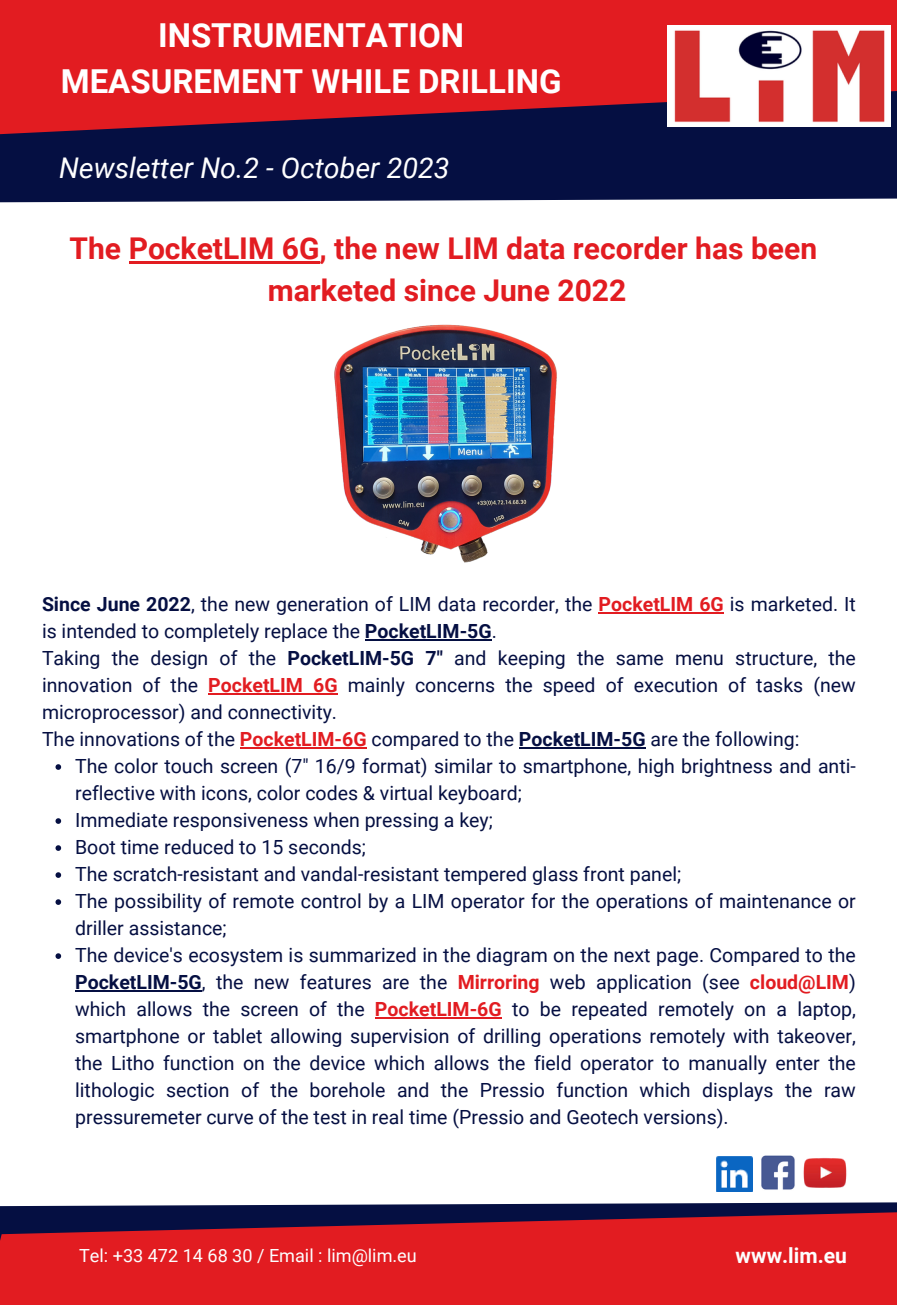
<style>
.page{position:relative;width:897px;height:1305px;background:#fff}
.page>*{position:absolute;margin:0;border:0;box-sizing:border-box;transform-origin:0 0}
.t1{font:700 33px "Roboto";color:#fff}
.t2{font:700 30px "Roboto";color:#e21c21}
.t3{font:italic 28.5px "Roboto";color:#fff}
.t4{font:700 21.15px "Roboto";color:#fdfefe}
.t5{font:19.5px/27px "Roboto";color:#050f42}
.t6{font:18.15px "Roboto";color:#fdfefe}
.s1{font-weight:700}
.s2{font-weight:700;color:#e21c21}
</style>
<div class="page">
<svg style="left:0;top:0;width:897px;height:203px;background:#7e1933"></svg>
<svg style="left:0;top:1156px;width:897px;height:149px;fill:#e21c21"></svg>
<img style="left:667px;top:26px;width:223px;height:101px">
<img style="left:802px;top:1157px;width:45px;height:32px">
<img style="left:759px;top:1155px;width:39px;height:36px">
<img style="left:715px;top:1156px;width:37px;height:35px">
<svg style="left:55px;top:764px;width:6px;height:6px"></svg>
<svg style="left:55px;top:818px;width:6px;height:6px"></svg>
<svg style="left:55px;top:845px;width:6px;height:6px"></svg>
<svg style="left:55px;top:872px;width:6px;height:6px"></svg>
<svg style="left:55px;top:899px;width:6px;height:6px"></svg>
<svg style="left:55px;top:953px;width:6px;height:6px"></svg>
<hr style="left:75px;top:990px;width:127px;height:2px;background:#050f42">
<hr style="left:375px;top:1017px;width:127px;height:2px;background:#e21c21">
<hr style="left:598px;top:612px;width:126px;height:1px;background:#e21c21">
<hr style="left:365px;top:639px;width:127px;height:1px;background:#050f42">
<hr style="left:208px;top:693px;width:129px;height:1px;background:#e21c21">
<hr style="left:240px;top:747px;width:127px;height:1px;background:#e21c21">
<hr style="left:519px;top:747px;width:126px;height:1px;background:#050f42">
<img style="left:334px;top:324px;width:223px;height:239px">
<hr style="left:129px;top:261px;width:190px;height:3px;background:#e21c21">
<p class="t1" style="left:158px;top:16px;width:307px">INSTRUMENTATION</p>
<p class="t1" style="left:61px;top:62px;width:502px">MEASUREMENT WHILE DRILLING</p>
<p class="t3" style="left:59px;top:152px;width:392px">Newsletter No.2 - October 2023</p>
<p class="t2" style="left:70px;top:231px;width:749px">The PocketLIM 6G, the new LIM data recorder has been</p>
<p class="t2" style="left:268px;top:273px;width:360px">marketed since June 2022</p>
<p class="t5" style="left:42px;top:591px;width:815px"><span class="s1">Since June 2022</span>, the new generation of LIM data recorder, the <span class="s2">PocketLIM 6G</span> is marketed. It is intended to completely replace the <span class="s1">PocketLIM-5G</span>.</p>
<p class="t5" style="left:42px;top:645px;width:815px;text-align:justify">Taking the design of the <span class="s1">PocketLIM-5G 7"</span> and keeping the same menu structure, the innovation of the <span class="s2">PocketLIM 6G</span> mainly concerns the speed of execution of tasks (new microprocessor) and connectivity.</p>
<p class="t5" style="left:42px;top:726px;width:759px">The innovations of the <span class="s2">PocketLIM-6G</span> compared to the <span class="s1">PocketLIM-5G</span> are the following:</p>
<p class="t5" style="left:75px;top:753px;width:782px">The color touch screen (7" 16/9 format) similar to smartphone, high brightness and anti&shy;reflective with icons, color codes &amp; virtual keyboard;</p>
<p class="t5" style="left:75px;top:807px;width:419px">Immediate responsiveness when pressing a key;</p>
<p class="t5" style="left:75px;top:834px;width:292px">Boot time reduced to 15 seconds;</p>
<p class="t5" style="left:75px;top:861px;width:607px">The scratch-resistant and vandal-resistant tempered glass front panel;</p>
<p class="t5" style="left:75px;top:888px;width:782px">The possibility of remote control by a LIM operator for the operations of maintenance or driller assistance;</p>
<p class="t5" style="left:75px;top:942px;width:782px;text-align:justify">The device's ecosystem is summarized in the diagram on the next page. Compared to the <span class="s1">PocketLIM-5G</span>, the new features are the <span class="s2">Mirroring</span> web application (see <span class="s2">cloud@LIM</span>) which allows the screen of the <span class="s2">PocketLIM-6G</span> to be repeated remotely on a laptop, smartphone or tablet allowing supervision of drilling operations remotely with takeover, the Litho function on the device which allows the field operator to manually enter the lithologic section of the borehole and the Pressio function which displays the raw pressuremeter curve of the test in real time (Pressio and Geotech versions).</p>
<p class="t6" style="left:79px;top:1245px;width:339px">Tel: +33 472 14 68 30 / Email : lim@lim.eu</p>
<p class="t4" style="left:735px;top:1243px;width:113px">www.lim.eu</p>
</div>
